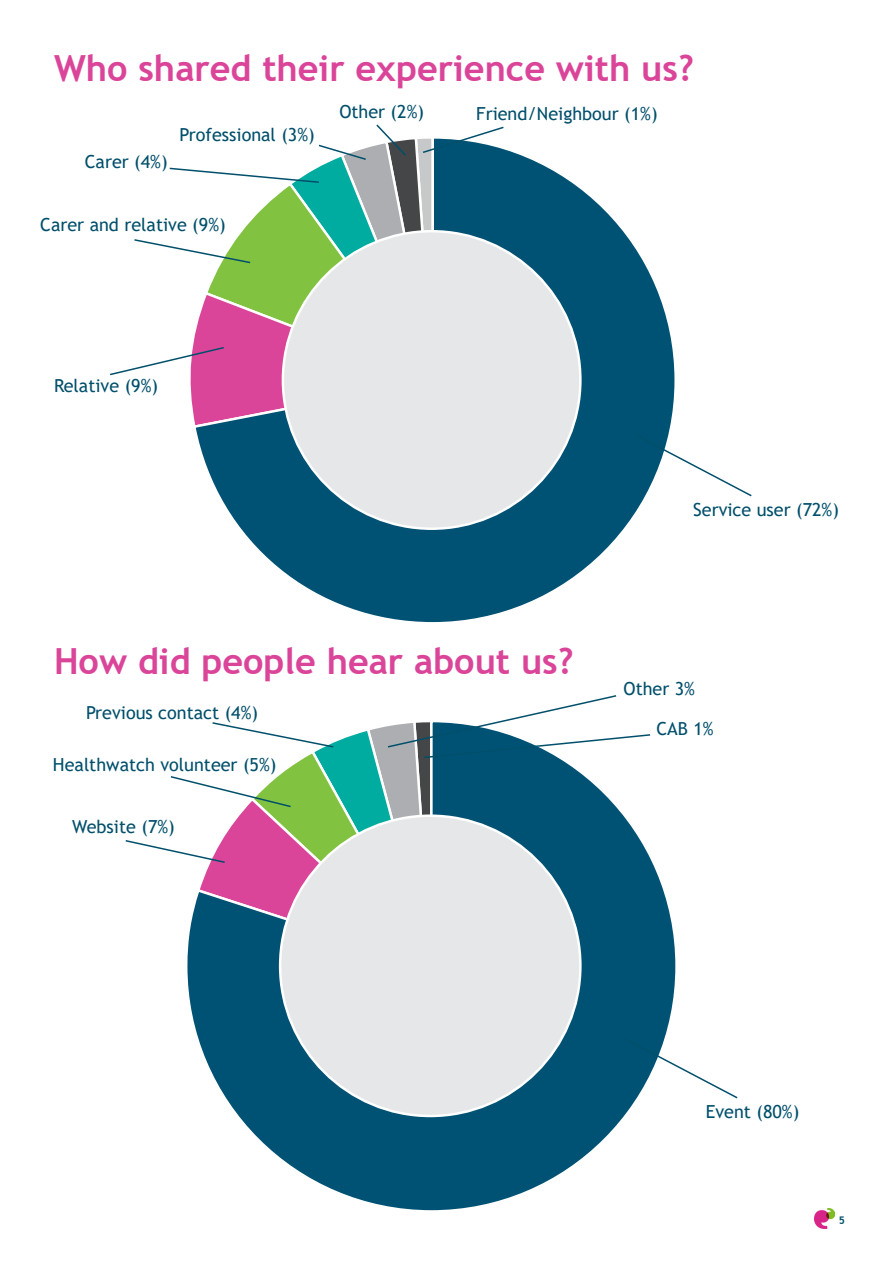
<style>
.page{position:relative;width:893px;height:1263px;background:#fff}
.page>*{position:absolute;margin:0;border:0;box-sizing:border-box;transform-origin:0 0}
.t1{font:700 36px "Trebuchet MS";color:#da4599}
.t2{font:18px "Trebuchet MS";color:#004f6b}
.t3{font:700 10.5px "Trebuchet MS";color:#004f6b}
</style>
<div class="page">
<img style="left:814px;top:1209px;width:20px;height:19px">
<svg style="left:196px;top:149px;width:479px;height:474px"></svg>
<div style="left:283px;top:231px;width:297px;height:298px;background:#e6e7e9;border-radius:50%"></div>
<svg style="left:187px;top:862px;width:489px;height:349px"></svg>
<div style="left:280px;top:816px;width:300px;height:300px;background:#e6e7e9;border-radius:50%"></div>
<svg style="left:636px;top:434px;width:116px;height:64px"></svg>
<svg style="left:110px;top:124px;width:395px;height:306px"></svg>
<svg style="left:622px;top:1036px;width:116px;height:64px"></svg>
<svg style="left:125px;top:695px;width:527px;height:275px"></svg>
<p class="t1" style="left:54px;top:45px;width:641px">Who shared their experience with us?</p>
<p class="t2" style="left:85px;top:150px;width:84px">Carer (4%)</p>
<p class="t2" style="left:180px;top:123px;width:137px">Professional (3%)</p>
<p class="t2" style="left:40px;top:213px;width:187px">Carer and relative (9%)</p>
<p class="t2" style="left:339px;top:101px;width:86px">Other (2%)</p>
<p class="t2" style="left:476px;top:102px;width:183px">Friend/Neighbour (1%)</p>
<p class="t2" style="left:54px;top:374px;width:106px">Relative (9%)</p>
<p class="t2" style="left:693px;top:498px;width:147px">Service user (72%)</p>
<p class="t1" style="left:54px;top:639px;width:521px">How did people hear about us?</p>
<p class="t2" style="left:86px;top:701px;width:174px">Previous contact (4%)</p>
<p class="t2" style="left:53px;top:753px;width:225px">Healthwatch volunteer (5%)</p>
<p class="t2" style="left:72px;top:815px;width:104px">Website (7%)</p>
<p class="t2" style="left:623px;top:677px;width:73px">Other 3%</p>
<p class="t2" style="left:656px;top:717px;width:59px">CAB 1%</p>
<p class="t2" style="left:706px;top:1100px;width:95px">Event (80%)</p>
<p class="t3" style="left:839px;top:1214px;width:8px">5</p>
</div>
